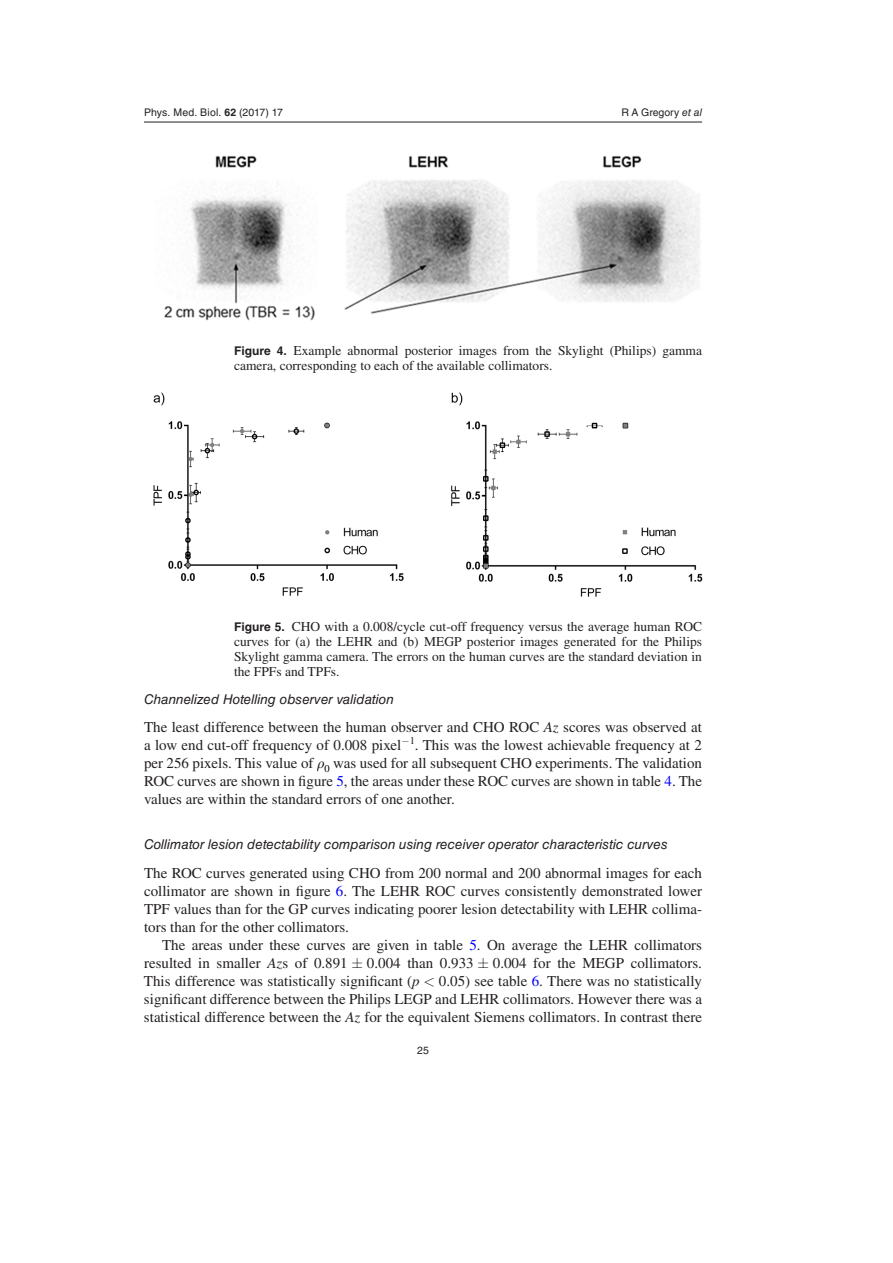
<style>
.page{position:relative;width:893px;height:1263px;background:#fff}
.page>*{position:absolute;margin:0;border:0;box-sizing:border-box;transform-origin:0 0}
.t1{font:15px/18px "Times LT Std";color:#231f20;text-align:justify}
.t2{font:13.5px/15px "Times LT Std";color:#231f20}
.t3{font:italic 13.5px "Helvetica LT Std";color:#231f20}
.t4{font:10.5px "Helvetica LT Std";letter-spacing:.005em;color:#231f20}
.s1{font-family:"Helvetica";font-weight:700}
.s2{font-family:"Helvetica"}
.s3{font-style:italic}
.s4{font-family:"Helvetica LT Std";font-weight:700;font-size:12px}
.s5{color:#00f}
</style>
<div class="page">
<hr style="left:144px;top:122px;width:558px;height:1px;background:#231f20">
<img style="left:164px;top:155px;width:536px;height:165px">
<img style="left:153px;top:392px;width:549px;height:204px">
<p class="t4" style="left:144px;top:107px;width:141px">Phys. Med. Biol. <span class="s1">62</span> (<span class="s2">2017</span>) 17</p>
<p class="t4" style="left:621px;top:106px;width:82px">R A Gregory <span class="s3">et al</span></p>
<p class="t2" style="left:234px;top:343px;width:469px"><span class="s4">Figure 4.</span> Example abnormal posterior images from the Skylight (Philips) gamma camera, corresponding to each of the available collimators.</p>
<p class="t2" style="left:234px;top:619px;width:470px;text-align:justify"><span class="s4">Figure 5.</span> CHO with a 0.008/cycle cut-off frequency versus the average human ROC curves for (a) the LEHR and (b) MEGP posterior images generated for the Philips Skylight gamma camera. The errors on the human curves are the standard deviation in the FPFs and TPFs.</p>
<p class="t3" style="left:144px;top:691px;width:251px">Channelized Hotelling observer validation</p>
<p class="t1" style="left:144px;top:718px;width:560px">The least difference between the human observer and CHO ROC <span class="s3">Az</span> scores was observed at a low end cut-off frequency of 0.008 pixel−<sup>1</sup>. This was the lowest achievable frequency at 2 per 256 pixels. This value of <sub>0</sub> was used for all subsequent CHO experiments. The validation ROC curves are shown in figure <span class="s5">5</span>, the areas under these ROC curves are shown in table <span class="s5">4</span>. The values are within the standard errors of one another.</p>
<p class="t3" style="left:144px;top:836px;width:525px">Collimator lesion detectability comparison using receiver operator characteristic curves</p>
<p class="t1" style="left:144px;top:863px;width:560px">The ROC curves generated using CHO from 200 normal and 200 abnormal images for each collimator are shown in figure <span class="s5">6</span>. The LEHR ROC curves consistently demonstrated lower TPF values than for the GP curves indicating poorer lesion detectability with LEHR collima&shy;tors than for the other collimators.</p>
<p class="t1" style="left:144px;top:935px;width:560px;text-indent:18px">The areas under these curves are given in table <span class="s5">5</span>. On average the LEHR collimators resulted in smaller <span class="s3">Az</span>s of 0.891</p>
<p class="t1" style="left:367px;top:953px;width:108px">0.004 than 0.933</p>
<p class="t1" style="left:493px;top:953px;width:211px">0.004 for the MEGP collimators.</p>
<p class="t1" style="left:144px;top:971px;width:277px">This difference was statistically significant (<span class="s3">p</span></p>
<p class="t1" style="left:144px;top:971px;width:560px;text-indent:295px">0.05) see table <span class="s5">6</span>. There was no statistically significant difference between the Philips LEGP and LEHR collimators. However there was a statistical difference between the <span class="s3">Az</span> for the equivalent Siemens collimators. In contrast there</p>
<p class="t4" style="left:417px;top:1044px;width:13px">25</p>
</div>
